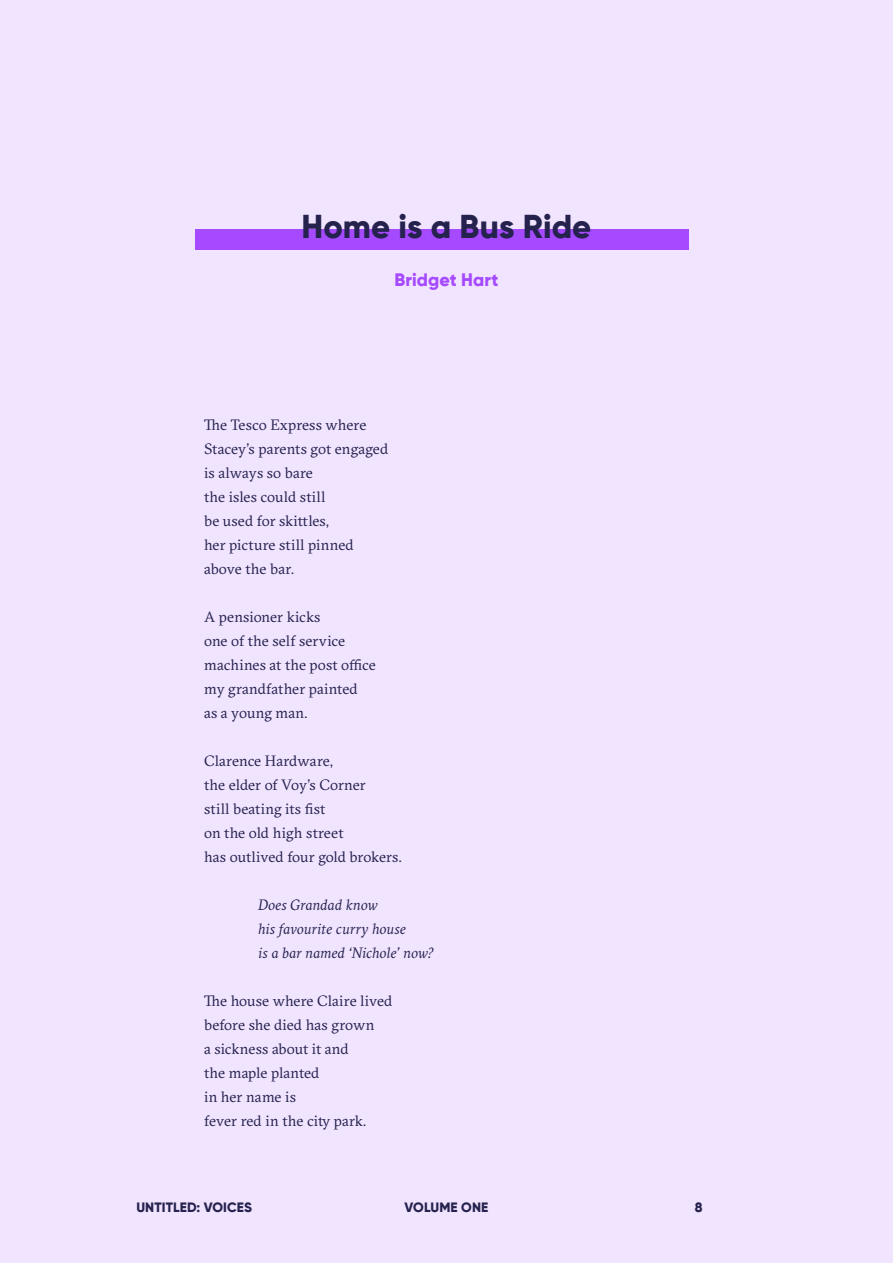
<style>
.page{position:relative;width:893px;height:1263px;background:#f1e4ff}
.page>*{position:absolute;margin:0;border:0;box-sizing:border-box;transform-origin:0 0}
.t1{font:800 33px "Gilroy";color:#25224e}
.t2{font:800 18px "Gilroy";letter-spacing:.005em;color:#a64aff}
.t3{font:15px/24px "GT Sectra";letter-spacing:.005em;color:#25224e}
.t4{font:italic 15px/24px "GT Sectra";letter-spacing:.005em;color:#25224e}
.t5{font:800 13.5px "Gilroy";letter-spacing:.01em;color:#25224e}
</style>
<div class="page">
<div style="left:196px;top:230px;width:493px;height:20px;background:#a64aff"></div>
<h1 class="t1" style="left:302px;top:206px;width:291px">Home is a Bus Ride</h1>
<p class="t2" style="left:394px;top:269px;width:106px">Bridget Hart</p>
<p class="t3" style="left:204px;top:414px;width:186px">The Tesco Express where<br>Stacey’s parents got engaged is always so bare<br>the isles could still<br>be used for skittles,<br>her picture still pinned above the bar.</p>
<p class="t3" style="left:204px;top:606px;width:173px">A pensioner kicks<br>one of the self service machines at the post office my grandfather painted<br>as a young man.</p>
<p class="t3" style="left:204px;top:750px;width:199px">Clarence Hardware,<br>the elder of Voy’s Corner<br>still beating its fist<br>on the old high street<br>has outlived four gold brokers.</p>
<p class="t4" style="left:258px;top:893px;width:177px">Does Grandad know<br>his favourite curry house<br>is a bar named ‘Nichole’ now?</p>
<p class="t3" style="left:204px;top:990px;width:190px">The house where Claire lived before she died has grown<br>a sickness about it and<br>the maple planted<br>in her name is<br>fever red in the city park.</p>
<p class="t5" style="left:136px;top:1199px;width:117px">UNTITLED: VOICES</p>
<p class="t5" style="left:405px;top:1199px;width:85px">VOLUME ONE</p>
<p class="t5" style="left:695px;top:1199px;width:9px">8</p>
</div>
